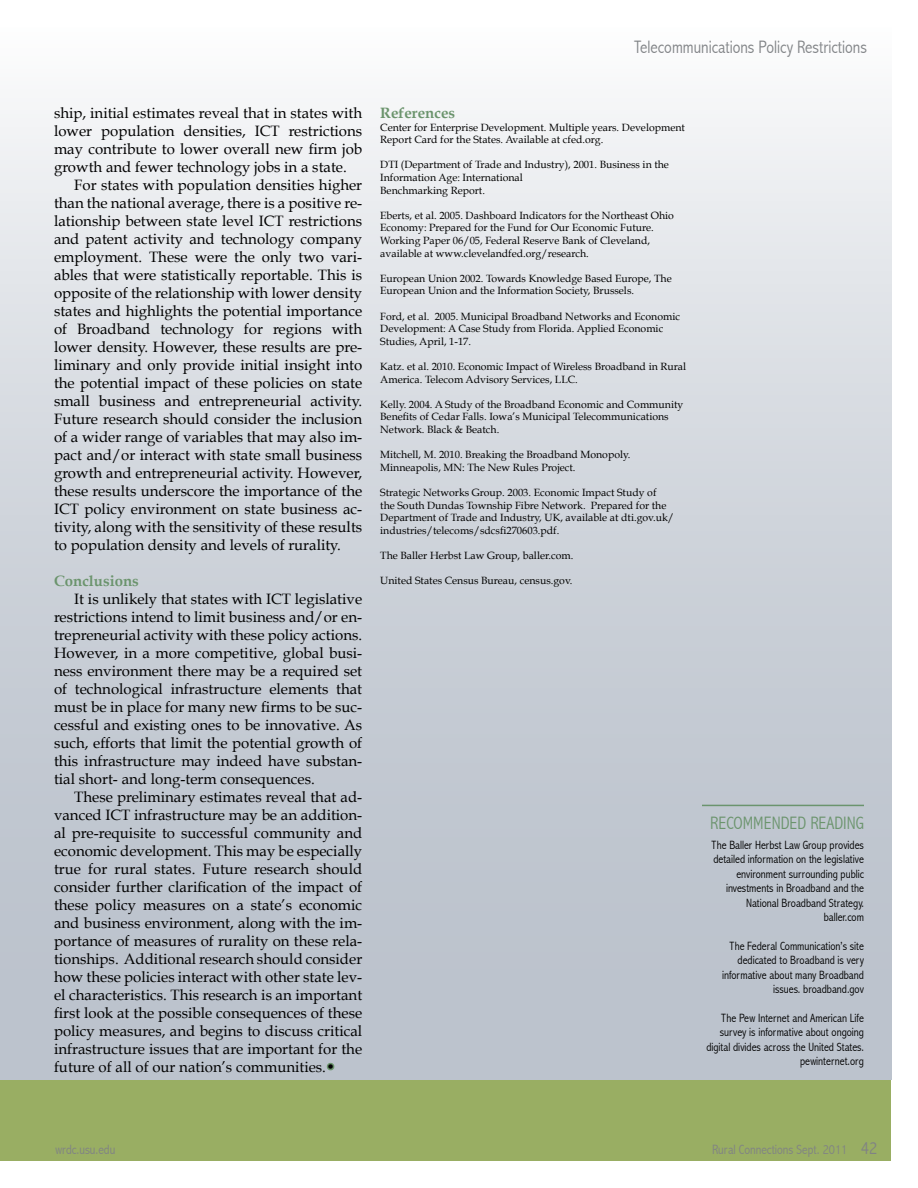
<style>
.page{position:relative;width:918px;height:1188px;background:#fff}
.page>*{position:absolute;margin:0;border:0;box-sizing:border-box;transform-origin:0 0}
.t1{font:300 condensed 18px "Abadi";color:#808285}
.t2{font:300 condensed 18px "Abadi";color:#6b946d}
.t3{font:15px/18px "Book Antiqua";color:#000;text-align:justify}
.t4{font:700 15px "Book Antiqua";color:#6b946d}
.t5{font:300 condensed 13.5px "Abadi";color:#808285}
.t6{font:300 condensed 12px/14.4px "Abadi";color:#000;text-align:right}
.t7{font:10.5px/12.6px "Book Antiqua";color:#000}
.s1{font-size:18px}
</style>
<div class="page">
<div style="left:0;top:1079px;width:891px;height:82px;background:#99ae63"></div>
<div style="left:0;top:27px;width:892px;height:1053px;background:linear-gradient(to bottom,#f4f5f6,#b1b9c5)"></div>
<hr style="left:702px;top:805px;width:162px;height:1px;background:#6b946d">
<svg style="left:325px;top:1060px;width:12px;height:13px"></svg>
<p class="t1" style="left:634px;top:37px;width:234px">Telecommunications Policy Restrictions</p>
<p class="t3" style="left:54px;top:104px;width:310px">ship, initial estimates reveal that in states with lower population densities, ICT restrictions may contribute to lower overall new firm job growth and fewer technology jobs in a state.</p>
<p class="t3" style="left:54px;top:176px;width:310px;text-indent:20px">For states with population densities higher than the national average, there is a positive re&shy;lationship between state level ICT restrictions and patent activity and technology company employment. These were the only two vari&shy;ables that were statistically reportable. This is opposite of the relationship with lower density states and highlights the potential importance of Broadband technology for regions with lower density. However, these results are pre&shy;liminary and only provide initial insight into the potential impact of these policies on state small business and entrepreneurial activity.<br>Future research should consider the inclusion of a wider range of variables that may also im&shy;pact and/or interact with state small business growth and entrepreneurial activity. However, these results underscore the importance of the ICT policy environment on state business ac&shy;tivity, along with the sensitivity of these results to population density and levels of rurality.</p>
<p class="t4" style="left:54px;top:572px;width:86px">Conclusions</p>
<p class="t3" style="left:54px;top:590px;width:310px;text-indent:20px">It is unlikely that states with ICT legislative restrictions intend to limit business and/or en&shy;trepreneurial activity with these policy actions.<br>However, in a more competitive, global busi&shy;ness environment there may be a required set of technological infrastructure elements that must be in place for many new firms to be suc&shy;cessful and existing ones to be innovative. As such, efforts that limit the potential growth of this infrastructure may indeed have substan&shy;tial short- and long-term consequences.</p>
<p class="t3" style="left:54px;top:788px;width:310px;text-indent:20px">These preliminary estimates reveal that ad&shy;vanced ICT infrastructure may be an addition&shy;al pre-requisite to successful community and economic development. This may be especially true for rural states. Future research should consider further clarification of the impact of these policy measures on a state’s economic and business environment, along with the im&shy;portance of measures of rurality on these rela&shy;tionships. Additional research should consider how these policies interact with other state lev&shy;el characteristics. This research is an important first look at the possible consequences of these policy measures, and begins to discuss critical infrastructure issues that are important for the future of all of our nation’s communities.•</p>
<p class="t4" style="left:380px;top:104px;width:76px">References</p>
<p class="t7" style="left:380px;top:121px;width:306px">Center for Enterprise Development. Multiple years. Development<br>Report Card for the States. Available at cfed.org.</p>
<p class="t7" style="left:380px;top:159px;width:290px">DTI (Department of Trade and Industry), 2001. Business in the<br>Information Age: International<br>Benchmarking Report.</p>
<p class="t7" style="left:380px;top:209px;width:295px">Eberts, et al. 2005. Dashboard Indicators for the Northeast Ohio Economy: Prepared for the Fund for Our Economic Future.<br>Working Paper 06/05, Federal Reserve Bank of Cleveland, available at www.clevelandfed.org/research.</p>
<p class="t7" style="left:380px;top:272px;width:293px">European Union 2002. Towards Knowledge Based Europe, The<br>European Union and the Information Society, Brussels.</p>
<p class="t7" style="left:380px;top:310px;width:301px">Ford, et al. 2005. Municipal Broadband Networks and Economic<br>Development: A Case Study from Florida. Applied Economic<br>Studies, April, 1-17.</p>
<p class="t7" style="left:380px;top:360px;width:308px">Katz. et al. 2010. Economic Impact of Wireless Broadband in Rural<br>America. Telecom Advisory Services, LLC.</p>
<p class="t7" style="left:380px;top:398px;width:305px">Kelly. 2004. A Study of the Broadband Economic and Community<br>Benefits of Cedar Falls. Iowa’s Municipal Telecommunications<br>Network. Black &amp; Beatch.</p>
<p class="t7" style="left:380px;top:448px;width:252px">Mitchell, M. 2010. Breaking the Broadband Monopoly.<br>Minneapolis, MN: The New Rules Project.</p>
<p class="t7" style="left:380px;top:486px;width:295px">Strategic Networks Group. 2003. Economic Impact Study of<br>the South Dundas Township Fibre Network. Prepared for the Department of Trade and Industry, UK, available at dti.gov.uk/ industries/telecoms/sdcsfi270603.pdf.</p>
<p class="t7" style="left:380px;top:549px;width:195px">The Baller Herbst Law Group, baller.com.</p>
<p class="t7" style="left:380px;top:574px;width:194px">United States Census Bureau, census.gov.</p>
<p class="t2" style="left:710px;top:813px;width:18px">Recommended</p>
<p class="t2" style="left:810px;top:813px;width:17px">Reading</p>
<p class="t6" style="left:712px;top:838px;width:154px">The Baller Herbst Law Group provides detailed information on the legislative environment surrounding public investments in Broadband and the<br>National Broadband Strategy. baller.com</p>
<p class="t6" style="left:722px;top:939px;width:143px">The Federal Communication’s site dedicated to Broadband is very informative about many Broadband issues. broadband.gov</p>
<p class="t6" style="left:706px;top:1011px;width:159px">The Pew Internet and American Life survey is informative about ongoing digital divides across the United States. pewinternet.org</p>
<p class="t5" style="left:55px;top:1141px;width:61px">wrdc.usu.edu</p>
<p class="t5" style="left:712px;top:1141px;width:167px">Rural Connections Sept. 2011 <span class="s1">42</span></p>
</div>
